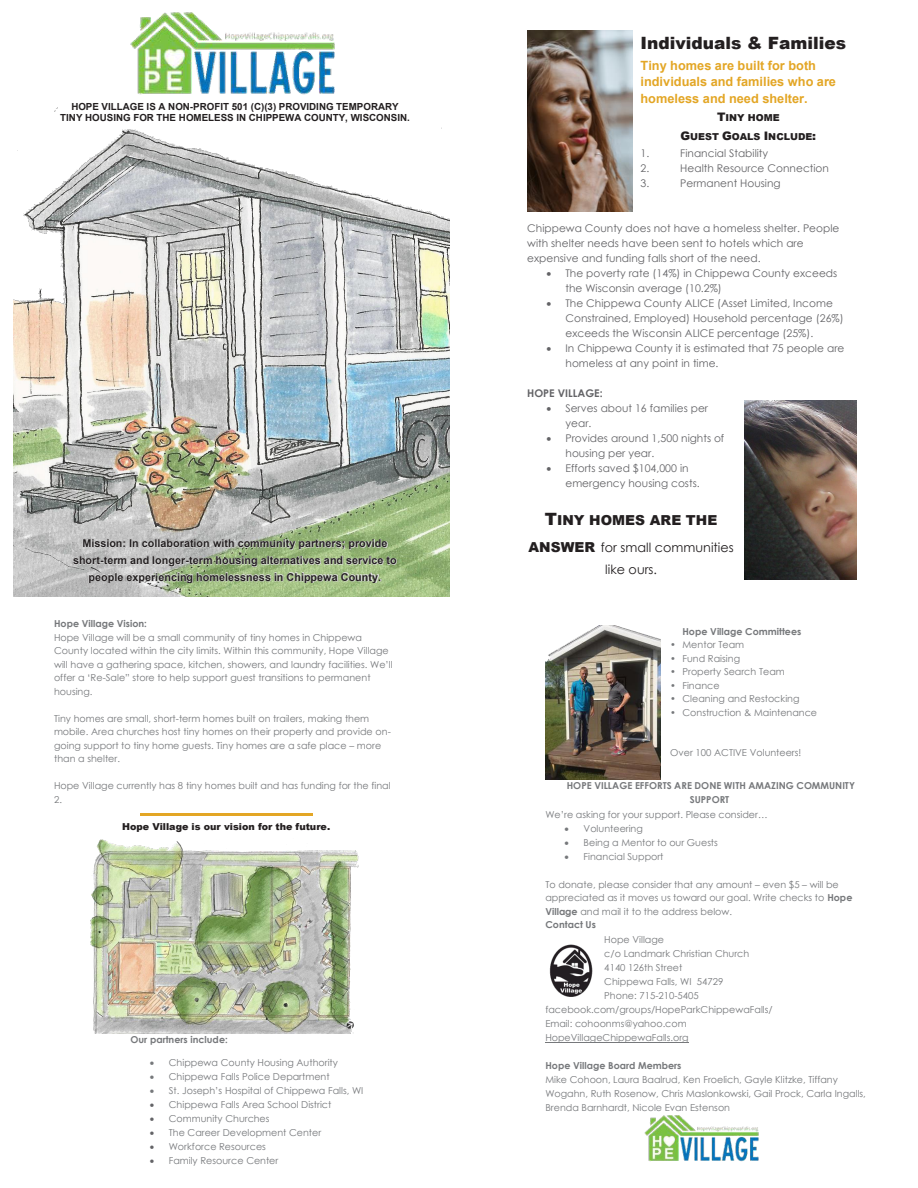
<style>
.page{position:relative;width:918px;height:1188px;background:#fff}
.page>*{position:absolute;margin:0;border:0;box-sizing:border-box;transform-origin:0 0}
.t1{font:900 16.95px "Arial";color:#231f20}
.t2{font:900 13.8px "Arial";color:#231f20}
.t3{font:700 12.75px/17px "Arial";color:#e3a625}
.t4{font:12.75px/21.8px "Century Gothic";color:#231f20;text-align:center}
.t5{font:700 10.8px/16.6px "Arial";color:#231f20;text-align:center}
.t6{font:10.65px/15px "Century Gothic";color:#636366}
.t7{font:700 10.65px "Century Gothic";color:#636366}
.t8{font:700 9.75px/11.2px "Arial";color:#231f20;text-align:center}
.t9{font:9.6px/13.5px "Century Gothic";color:#76787b}
.t10{font:700 9.6px "Century Gothic";color:#76787b}
.t11{font:900 9.6px/19px "Arial";color:#231f20;text-align:center}
.s1{font-weight:700}
.s2{color:#636366}
.s3{font-size:11.7px}
.s4{font-size:16.95px}
.s5{font-family:"Arial";font-weight:900;font-size:13.8px}
</style>
<div class="page">
<img style="left:745px;top:401px;width:111px;height:178px">
<img style="left:527px;top:30px;width:105px;height:182px">
<hr style="left:140px;top:813px;width:172px;height:2px;background:#e3a625">
<img style="left:91px;top:839px;width:268px;height:194px">
<hr style="left:545px;top:1042px;width:144px;height:1px;background:#76787b">
<img style="left:549px;top:944px;width:44px;height:53px">
<img style="left:545px;top:625px;width:116px;height:154px">
<img style="left:644px;top:1115px;width:115px;height:47px">
<img style="left:14px;top:107px;width:436px;height:489px">
<img style="left:130px;top:12px;width:205px;height:83px">
<img style="left:74px;top:536px;width:324px;height:13px">
<img style="left:65px;top:549px;width:343px;height:25px">
<img style="left:81px;top:566px;width:314px;height:17px">
<p class="t8" style="left:60px;top:101px;width:351px">HOPE VILLAGE IS A NON-PROFIT 501 (C)(3) PROVIDING TEMPORARY<br>TINY HOUSING FOR THE HOMELESS IN CHIPPEWA COUNTY, WISCONSIN.</p>
<p class="t5" style="left:73px;top:536px;width:325px">Mission: In collaboration with community partners; provide short-term and longer-term housing alternatives and service to people experiencing homelessness in Chippewa County.</p>
<p class="t9" style="left:54px;top:617px;width:340px"><span class="s1">Hope Village Vision:<br></span>Hope Village will be a small community of tiny homes in Chippewa County located within the city limits. Within this community, Hope Village will have a gathering space, kitchen, showers, and laundry facilities. We’ll offer a ‘Re-Sale” store to help support guest transitions to permanent housing.</p>
<p class="t9" style="left:54px;top:711px;width:338px">Tiny homes are small, short-term homes built on trailers, making them mobile. Area churches host tiny homes on their property and provide on&shy;going support to tiny home guests. Tiny homes are a safe place – more than a shelter.</p>
<p class="t9" style="left:54px;top:779px;width:338px">Hope Village currently has 8 tiny homes built and has funding for the final<br>2.</p>
<p class="t11" style="left:122px;top:817px;width:210px">Hope Village is our vision for the future.</p>
<p class="t10" style="left:131px;top:1032px;width:99px">Our partners include:</p>
<p class="t9" style="left:150px;top:1055px;width:190px">• Chippewa County Housing Authority</p>
<p class="t9" style="left:150px;top:1070px;width:181px">• Chippewa Falls Police Department</p>
<p class="t9" style="left:150px;top:1084px;width:215px">• St. Joseph’s Hospital of Chippewa Falls, WI</p>
<p class="t9" style="left:150px;top:1098px;width:183px"><span class="s2">•</span> Chippewa Falls Area School District</p>
<p class="t9" style="left:150px;top:1112px;width:121px"><span class="s2">•</span> Community Churches</p>
<p class="t9" style="left:150px;top:1126px;width:173px"><span class="s2">•</span> The Career Development Center</p>
<p class="t9" style="left:150px;top:1140px;width:118px"><span class="s2">•</span> Workforce Resources</p>
<p class="t9" style="left:150px;top:1154px;width:130px"><span class="s2">•</span> Family Resource Center</p>
<p class="t1" style="left:641px;top:30px;width:207px">Individuals &amp; Families</p>
<p class="t3" style="left:641px;top:57px;width:197px">Tiny homes are built for both individuals and families who are homeless and need shelter.</p>
<p class="t11" style="left:680px;top:108px;width:137px"><span class="s3">T</span>INY HOME<br><span class="s3">G</span>UEST <span class="s3">G</span>OALS <span class="s3">I</span>NCLUDE<span class="s3">:</span></p>
<p class="t6" style="left:641px;top:145px;width:10px">1.</p>
<p class="t6" style="left:680px;top:145px;width:89px">Financial Stability</p>
<p class="t6" style="left:641px;top:160px;width:10px">2.</p>
<p class="t6" style="left:680px;top:160px;width:150px">Health Resource Connection</p>
<p class="t6" style="left:641px;top:175px;width:10px">3.</p>
<p class="t6" style="left:680px;top:175px;width:102px">Permanent Housing</p>
<p class="t6" style="left:527px;top:220px;width:314px">Chippewa County does not have a homeless shelter. People with shelter needs have been sent to hotels which are expensive and funding falls short of the need.</p>
<p class="t6" style="left:566px;top:265px;width:273px;text-indent:-19px">• The poverty rate (14%) in Chippewa County exceeds the Wisconsin average (10.2%)</p>
<p class="t6" style="left:566px;top:295px;width:280px;text-indent:-19px">• The Chippewa County ALICE (Asset Limited, Income<br>Constrained, Employed) Household percentage (26%) exceeds the Wisconsin ALICE percentage (25%).</p>
<p class="t6" style="left:566px;top:340px;width:280px;text-indent:-19px">• In Chippewa County it is estimated that 75 people are homeless at any point in time.</p>
<p class="t7" style="left:527px;top:385px;width:77px">HOPE VILLAGE:</p>
<p class="t6" style="left:566px;top:400px;width:144px;text-indent:-19px">• Serves about 16 families per year.</p>
<p class="t6" style="left:566px;top:430px;width:160px;text-indent:-19px">• Provides around 1,500 nights of housing per year.</p>
<p class="t6" style="left:566px;top:460px;width:136px;text-indent:-19px">• Efforts saved $104,000 in emergency housing costs.</p>
<p class="t2" style="left:545px;top:510px;width:174px"><span class="s4">T</span>INY HOMES ARE THE</p>
<p class="t4" style="left:529px;top:536px;width:207px"><span class="s5">ANSWER</span> for small communities like ours.</p>
<p class="t10" style="left:682px;top:624px;width:120px">Hope Village Committees</p>
<p class="t9" style="left:670px;top:638px;width:75px">• Mentor Team</p>
<p class="t9" style="left:670px;top:651px;width:71px">• Fund Raising</p>
<p class="t9" style="left:670px;top:665px;width:116px">• Property Search Team</p>
<p class="t9" style="left:670px;top:678px;width:51px">• Finance</p>
<p class="t9" style="left:670px;top:692px;width:131px">• Cleaning and Restocking</p>
<p class="t9" style="left:670px;top:705px;width:148px">• Construction &amp; Maintenance</p>
<p class="t9" style="left:670px;top:746px;width:132px">Over 100 ACTIVE Volunteers!</p>
<p class="t10" style="left:567px;top:779px;width:290px">HOPE VILLAGE EFFORTS ARE DONE WITH AMAZING COMMUNITY</p>
<p class="t10" style="left:690px;top:793px;width:41px">SUPPORT</p>
<p class="t9" style="left:545px;top:807px;width:224px">We’re asking for your support. Please consider…</p>
<p class="t9" style="left:565px;top:821px;width:80px">• Volunteering</p>
<p class="t9" style="left:565px;top:835px;width:155px">• Being a Mentor to our Guests</p>
<p class="t9" style="left:565px;top:849px;width:101px">• Financial Support</p>
<p class="t9" style="left:545px;top:878px;width:295px">To donate, please consider that any amount – even $5 – will be</p>
<p class="t9" style="left:545px;top:891px;width:309px">appreciated as it moves us toward our goal. Write checks to <span class="s1">Hope</span></p>
<p class="t9" style="left:545px;top:904px;width:188px"><span class="s1">Village</span> and mail it to the address below.</p>
<p class="t10" style="left:545px;top:918px;width:52px">Contact Us</p>
<p class="t9" style="left:604px;top:932px;width:61px">Hope Village</p>
<p class="t9" style="left:604px;top:946px;width:147px">c/o Landmark Christian Church</p>
<p class="t9" style="left:604px;top:960px;width:80px">4140 126th Street</p>
<p class="t9" style="left:604px;top:974px;width:121px">Chippewa Falls, WI 54729</p>
<p class="t9" style="left:604px;top:988px;width:96px">Phone: 715-210-5405</p>
<p class="t9" style="left:545px;top:1002px;width:229px">facebook.com/groups/HopeParkChippewaFalls/</p>
<p class="t9" style="left:545px;top:1017px;width:143px">Email: cohoonms@yahoo.com</p>
<p class="t9" style="left:545px;top:1031px;width:145px">HopeVillageChippewaFalls.org</p>
<p class="t9" style="left:545px;top:1058px;width:322px;line-height:14.1px"><span class="s1">Hope Village Board Members<br></span>Mike Cohoon, Laura Baalrud, Ken Froelich, Gayle Klitzke, Tiffany Wogahn, Ruth Rosenow, Chris Maslonkowski, Gail Prock, Carla Ingalls, Brenda Barnhardt, Nicole Evan Estenson</p>
</div>
